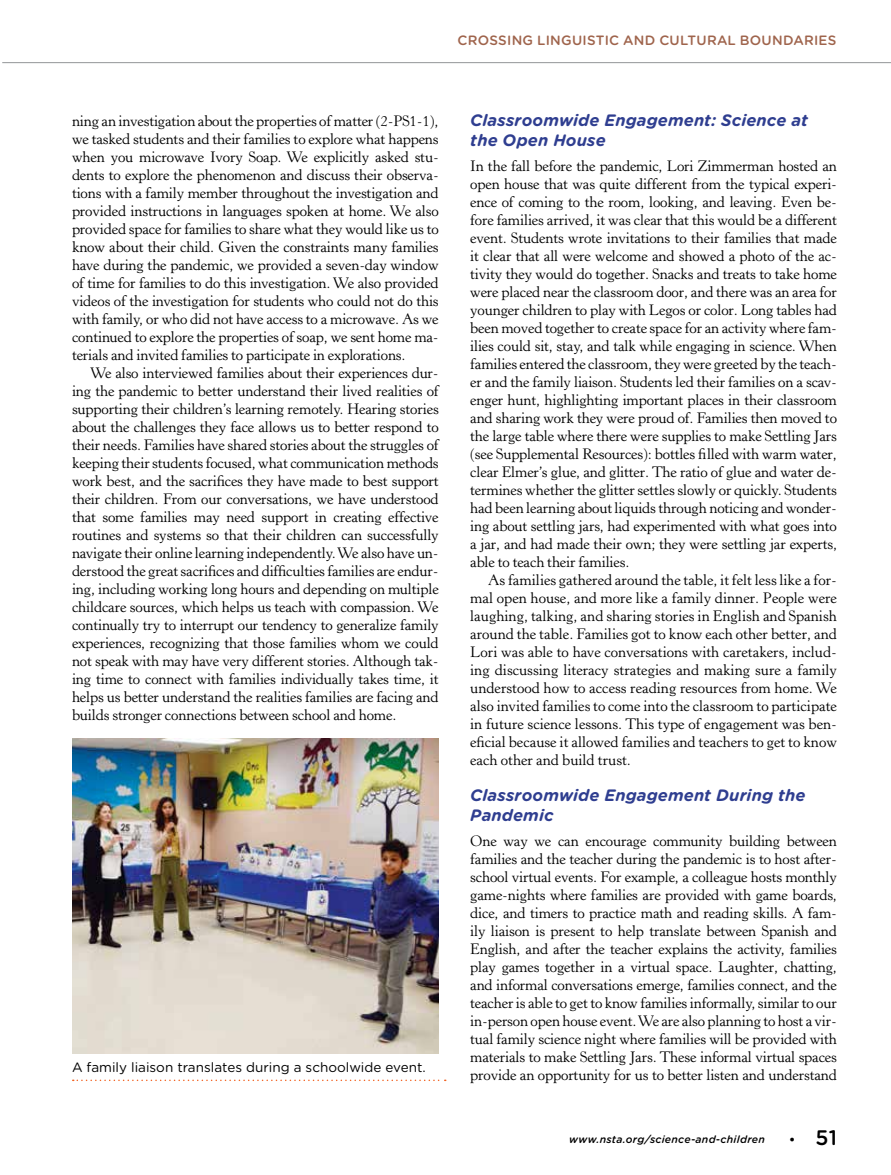
<style>
.page{position:relative;width:891px;height:1175px;background:#fff}
.page>*{position:absolute;margin:0;border:0;box-sizing:border-box;transform-origin:0 0}
.t1{font:500 21px "Gotham Rounded";color:#000}
.t2{font:italic 700 16.5px/19.5px "Gotham Rounded";letter-spacing:.005em;color:#2f3e90}
.t3{font:15px/18px "Horley Old Style MT Std";letter-spacing:-.01em;color:#000;text-align:justify}
.t4{font:13.5px "Gotham Rounded";color:#000}
.t5{font:500 13.5px "Gotham Rounded";letter-spacing:.02em;color:#9f644c}
.t6{font:italic 500 10.5px "Gotham Rounded";letter-spacing:.025em;color:#000}
.s1{font-family:"Horley Old Style MT Std";font-weight:700;font-size:13.5px}
</style>
<div class="page">
<hr style="left:2px;top:62px;width:889px;height:1px;background:#939598">
<img style="left:72px;top:738px;width:367px;height:315px">
<svg style="left:73px;top:1079px;width:373px;height:2px"></svg>
<p class="t5" style="left:458px;top:31px;width:380px">CROSSING LINGUISTIC AND CULTURAL BOUNDARIES</p>
<p class="t3" style="left:72px;top:112px;width:368px">ning an investigation about the properties of matter (2-PS1-1), we tasked students and their families to explore what happens when you microwave Ivory Soap. We explicitly asked stu&shy;dents to explore the phenomenon and discuss their observa&shy;tions with a family member throughout the investigation and provided instructions in languages spoken at home. We also provided space for families to share what they would like us to know about their child. Given the constraints many families have during the pandemic, we provided a seven-day window of time for families to do this investigation. We also provided videos of the investigation for students who could not do this with family, or who did not have access to a microwave. As we continued to explore the properties of soap, we sent home ma&shy;terials and invited families to participate in explorations.</p>
<p class="t3" style="left:72px;top:364px;width:368px;text-indent:18px">We also interviewed families about their experiences dur&shy;ing the pandemic to better understand their lived realities of supporting their children’s learning remotely. Hearing stories about the challenges they face allows us to better respond to their needs. Families have shared stories about the struggles of keeping their students focused, what communication methods work best, and the sacrifices they have made to best support their children. From our conversations, we have understood that some families may need support in creating effective routines and systems so that their children can successfully navigate their online learning independently. We also have un&shy;derstood the great sacrifices and difficulties families are endur&shy;ing, including working long hours and depending on multiple childcare sources, which helps us teach with compassion. We continually try to interrupt our tendency to generalize family experiences, recognizing that those families whom we could not speak with may have very different stories. Although tak&shy;ing time to connect with families individually takes time, it helps us better understand the realities families are facing and builds stronger connections between school and home.</p>
<p class="t4" style="left:72px;top:1058px;width:355px">A family liaison translates during a schoolwide event.</p>
<p class="t2" style="left:470px;top:110px;width:339px">Classroomwide Engagement: Science at the Open House</p>
<p class="t3" style="left:470px;top:157px;width:368px">In the fall before the pandemic, Lori Zimmerman hosted an open house that was quite different from the typical experi&shy;ence of coming to the room, looking, and leaving. Even be&shy;fore families arrived, it was clear that this would be a different event. Students wrote invitations to their families that made it clear that all were welcome and showed a photo of the ac&shy;tivity they would do together. Snacks and treats to take home were placed near the classroom door, and there was an area for younger children to play with Legos or color. Long tables had been moved together to create space for an activity where fam&shy;ilies could sit, stay, and talk while engaging in science. When families entered the classroom, they were greeted by the teach&shy;er and the family liaison. Students led their families on a scav&shy;enger hunt, highlighting important places in their classroom and sharing work they were proud of. Families then moved to the large table where there were supplies to make Settling Jars (see Supplemental Resources): bottles filled with warm water, clear Elmer’s glue, and glitter. The ratio of glue and water de&shy;termines whether the glitter settles slowly or quickly. Students had been learning about liquids through noticing and wonder&shy;ing about settling jars, had experimented with what goes into a jar, and had made their own; they were settling jar experts, able to teach their families.</p>
<p class="t3" style="left:470px;top:571px;width:368px;text-indent:18px">As families gathered around the table, it felt less like a for&shy;mal open house, and more like a family dinner. People were laughing, talking, and sharing stories in English and Spanish around the table. Families got to know each other better, and Lori was able to have conversations with caretakers, includ&shy;ing discussing literacy strategies and making sure a family understood how to access reading resources from home. We also invited families to come into the classroom to participate in future science lessons. This type of engagement was ben&shy;eficial because it allowed families and teachers to get to know each other and build trust.</p>
<p class="t2" style="left:470px;top:785px;width:337px">Classroomwide Engagement During the<br>Pandemic</p>
<p class="t3" style="left:470px;top:832px;width:368px">One way we can encourage community building between families and the teacher during the pandemic is to host after&shy;school virtual events. For example, a colleague hosts monthly game-nights where families are provided with game boards, dice, and timers to practice math and reading skills. A fam&shy;ily liaison is present to help translate between Spanish and English, and after the teacher explains the activity, families play games together in a virtual space. Laughter, chatting, and informal conversations emerge, families connect, and the teacher is able to get to know families informally, similar to our in-person open house event. We are also planning to host a vir&shy;tual family science night where families will be provided with materials to make Settling Jars. These informal virtual spaces provide an opportunity for us to better listen and understand</p>
<p class="t6" style="left:569px;top:1132px;width:197px">www.nsta.org/science-and-children</p>
<h1 class="t1" style="left:790px;top:1122px;width:49px"><span class="s1">•</span> 51</h1>
</div>
